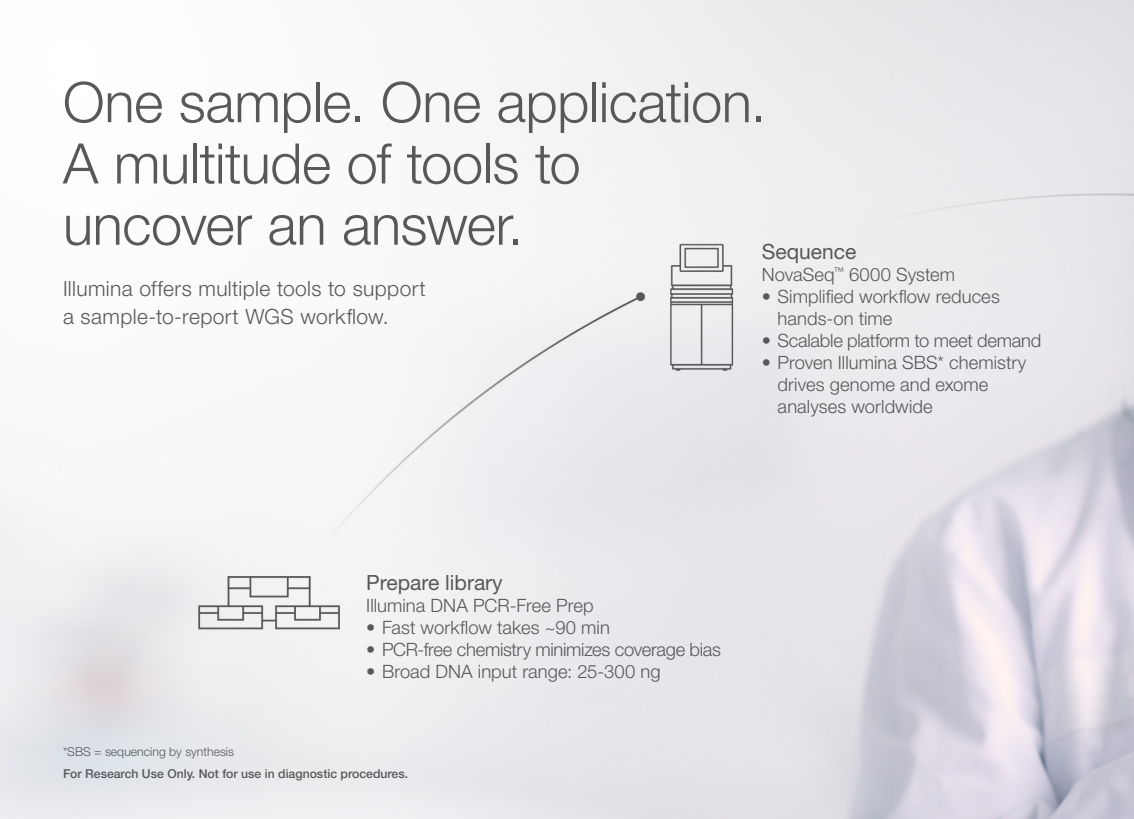
<style>
.page{position:relative;width:1134px;height:819px;background:#fff}
.page>*{position:absolute;margin:0;border:0;box-sizing:border-box;transform-origin:0 0}
.t1{font:300 56px/61.2px "Helvetica Neue LT Std";letter-spacing:-.005em;color:#57585a}
.t2{font:300 21px/28px "Helvetica Neue LT Std";letter-spacing:.02em;color:#57585a}
.t3{font:21px "Helvetica Neue LT Std";color:#57585a}
.t4{font:300 18.38px/22.1px "Helvetica Neue LT Std";color:#57585a}
.Legal_Copy{font:500 12.25px "Helvetica Neue LT Std";color:#57585a}
.Legal_Copy-2{font:300 12.25px "Helvetica Neue LT Std";color:#57585a}
</style>
<div class="page">
<img style="left:0;top:0;width:1134px;height:819px">
<p class="t1" style="left:63px;top:71px;width:704px">One sample. One application.<br>A multitude of tools to uncover an answer.</p>
<p class="t2" style="left:63px;top:274px;width:364px">Illumina offers multiple tools to support a sample-to-report WGS workflow.</p>
<p class="t3" style="left:762px;top:239px;width:96px">Sequence</p>
<p class="t4" style="left:762px;top:263px;width:195px">NovaSeq<sup>™</sup> 6000 System</p>
<p class="t4" style="left:778px;top:285px;width:224px;text-indent:-16px">• Simplified workflow reduces hands-on time</p>
<p class="t4" style="left:762px;top:329px;width:281px">• Scalable platform to meet demand</p>
<p class="t4" style="left:778px;top:351px;width:250px;text-indent:-16px">• Proven Illumina SBS* chemistry drives genome and exome analyses worldwide</p>
<p class="t3" style="left:366px;top:570px;width:138px">Prepare library</p>
<p class="t4" style="left:366px;top:594px;width:229px">Illumina DNA PCR-Free Prep</p>
<p class="t4" style="left:366px;top:616px;width:245px">• Fast workflow takes ~90 min</p>
<p class="t4" style="left:366px;top:638px;width:356px">• PCR-free chemistry minimizes coverage bias</p>
<p class="t4" style="left:366px;top:660px;width:296px">• Broad DNA input range: 25-300 ng</p>
<p class="Legal_Copy-2" style="left:63px;top:745px;width:173px">*SBS = sequencing by synthesis</p>
<p class="Legal_Copy" style="left:63px;top:767px;width:347px">For Research Use Only. Not for use in diagnostic procedures.</p>
</div>
